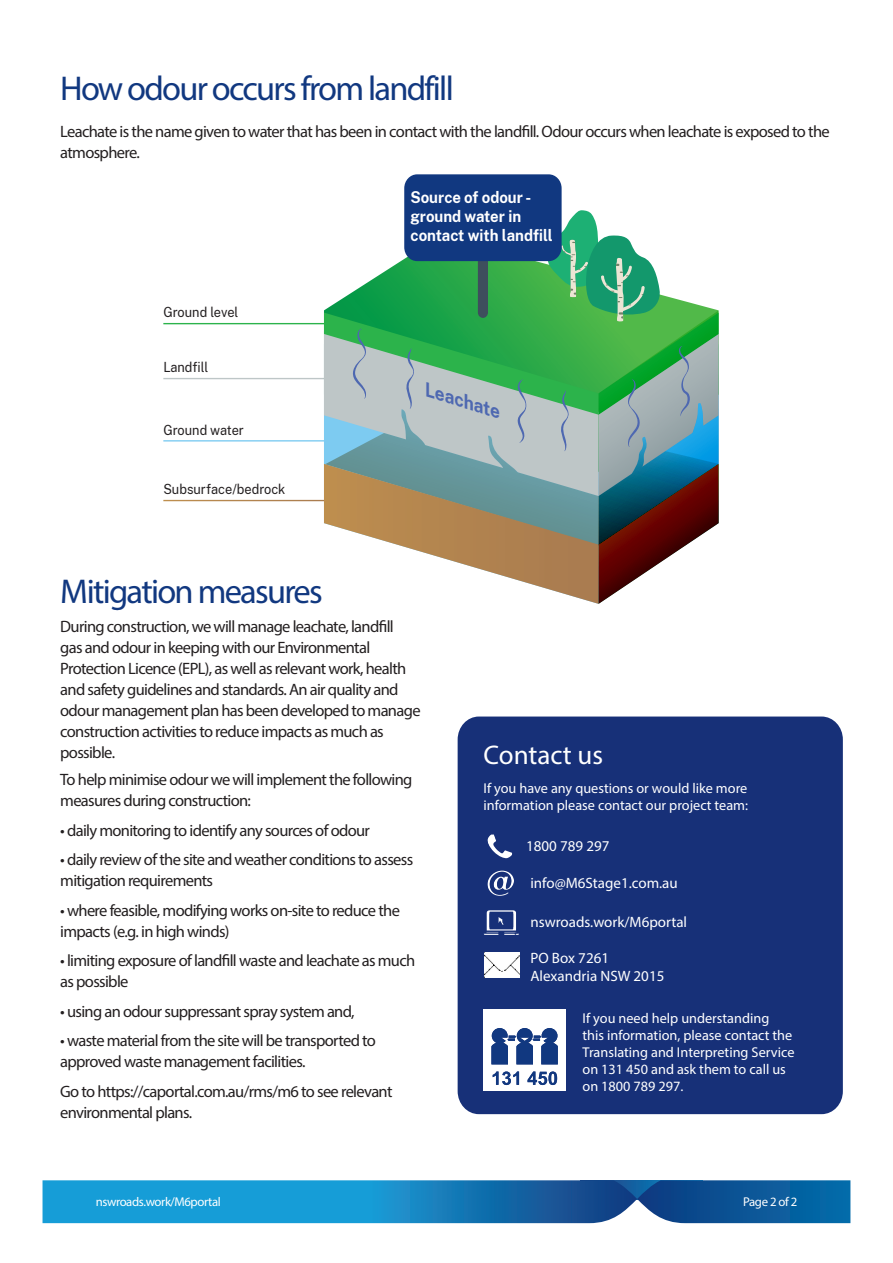
<style>
.page{position:relative;width:893px;height:1263px;background:#fff}
.page>*{position:absolute;margin:0;border:0;box-sizing:border-box;transform-origin:0 0}
.Heading_3{font:34.5px "Myriad Pro";letter-spacing:-.05em;color:#113880}
.Heading_2{font:34.5px "Myriad Pro";letter-spacing:-.05em;color:#113880}
.Heading_3-2{font:27px "Myriad Pro";color:#fff}
.t1{font:italic 700 18.75px "Public Sans NSW";color:#4e68b1;scale:.95 1}
.Heading_3-3{font:16.5px/21px "Myriad Pro";letter-spacing:-.04em;color:#231f20}
.t2{font:700 16.05px/19.4px "Public Sans NSW";color:#fff;scale:.93 1}
.Heading_3-4{font:15px/18px "Myriad Pro";color:#fff}
.Heading_3-5{font:14.25px/17.1px "Myriad Pro";color:#fff}
.t3{font:13.8px "Public Sans NSW";color:#231f20;scale:.93 1}
.t4{font:12.75px "Myriad Pro";letter-spacing:-.03em;color:#fff}
</style>
<div class="page">
<svg style="left:43px;top:1180px;width:807px;height:43px;background:#187db9"></svg>
<div style="left:458px;top:716px;width:385px;height:398px;background:#173078;border-radius:22px"></div>
<svg style="left:484px;top:910px;width:35px;height:25px"></svg>
<svg style="left:487px;top:871px;width:27px;height:25px"></svg>
<svg style="left:487px;top:834px;width:25px;height:24px"></svg>
<svg style="left:484px;top:1010px;width:82px;height:80px"></svg>
<img style="left:485px;top:952px;width:34px;height:25px">
<hr style="left:163px;top:323px;width:175px;height:1px;background:#2cb34b">
<hr style="left:163px;top:378px;width:180px;height:1px;background:#bec6c7">
<hr style="left:163px;top:440px;width:185px;height:1px;background:#7dcbf1">
<svg style="left:324px;top:210px;width:395px;height:394px"></svg>
<div style="left:478px;top:228px;width:10px;height:90px;background:#3e4e5d;border-radius:5px"></div>
<div style="left:404px;top:174px;width:158px;height:87px;background:#113880;border-radius:13px"></div>
<h1 class="Heading_3" style="left:60px;top:67px;width:395px">How odour occurs from landfill</h1>
<h1 class="Heading_3-3" style="left:60px;top:120px;width:771px">Leachate is the name given to water that has been in contact with the landfill. Odour occurs when leachate is exposed to the atmosphere.</h1>
<p class="t3" style="left:163px;top:302px;width:82px">Ground level</p>
<p class="t3" style="left:163px;top:357px;width:50px">Landfill</p>
<p class="t3" style="left:163px;top:420px;width:88px">Ground water</p>
<p class="t3" style="left:163px;top:479px;width:133px">Subsurface/bedrock</p>
<p class="t2" style="left:411px;top:186px;width:154px">Source of odour - ground water in contact with landfill</p>
<p class="t1" style="left:431px;top:376px;width:84px;rotate:16deg">Leachate</p>
<p class="Heading_2" style="left:60px;top:570px;width:264px">Mitigation measures</p>
<h1 class="Heading_3-3" style="left:60px;top:616px;width:362px">During construction, we will manage leachate, landfill<br>gas and odour in keeping with our Environmental Protection Licence (EPL), as well as relevant work, health and safety guidelines and standards. An air quality and odour management plan has been developed to manage construction activities to reduce impacts as much as possible.</h1>
<h1 class="Heading_3-3" style="left:60px;top:769px;width:354px">To help minimise odour we will implement the following measures during construction:</h1>
<h1 class="Heading_3-3" style="left:60px;top:819px;width:311px">• daily monitoring to identify any sources of odour</h1>
<h1 class="Heading_3-3" style="left:60px;top:849px;width:354px">• daily review of the site and weather conditions to assess mitigation requirements</h1>
<h1 class="Heading_3-3" style="left:60px;top:899px;width:341px">• where feasible, modifying works on-site to reduce the impacts (e.g. in high winds)</h1>
<h1 class="Heading_3-3" style="left:60px;top:950px;width:356px">• limiting exposure of landfill waste and leachate as much as possible</h1>
<h1 class="Heading_3-3" style="left:60px;top:1000px;width:296px">• using an odour suppressant spray system and,</h1>
<h1 class="Heading_3-3" style="left:60px;top:1030px;width:317px">• waste material from the site will be transported to approved waste management facilities.</h1>
<h1 class="Heading_3-3" style="left:60px;top:1080px;width:334px">Go to https://caportal.com.au/rms/m6 to see relevant environmental plans.</h1>
<p class="t4" style="left:96px;top:1194px;width:127px">nswroads.work/M6portal</p>
<h1 class="Heading_3-2" style="left:483px;top:738px;width:121px">Contact us</h1>
<h1 class="Heading_3-5" style="left:483px;top:779px;width:266px">If you have any questions or would like more information please contact our project team:</h1>
<h1 class="Heading_3-4" style="left:526px;top:837px;width:85px">1800 789 297</h1>
<h1 class="Heading_3-4" style="left:530px;top:873px;width:149px">info@M6Stage1.com.au</h1>
<h1 class="Heading_3-4" style="left:530px;top:913px;width:158px">nswroads.work/M6portal</h1>
<h1 class="Heading_3-4" style="left:530px;top:949px;width:135px">PO Box 7261<br>Alexandria NSW 2015</h1>
<h1 class="Heading_3-5" style="left:583px;top:1009px;width:213px">If you need help understanding this information, please contact the<br>Translating and Interpreting Service on 131 450 and ask them to call us on 1800 789 297.</h1>
<p class="t4" style="left:743px;top:1194px;width:56px">Page 2 of 2</p>
</div>
